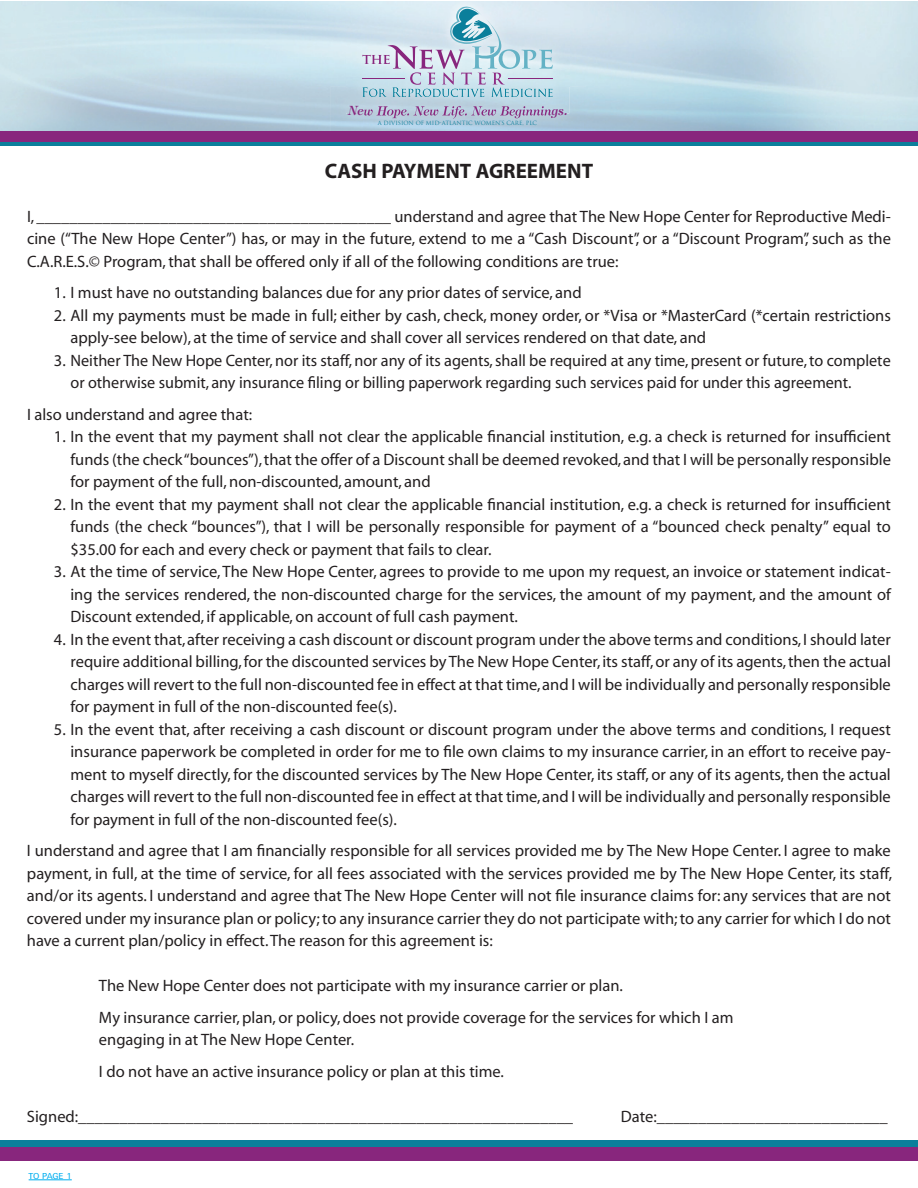
<style>
.page{position:relative;width:918px;height:1188px;background:#fff}
.page>*{position:absolute;margin:0;border:0;box-sizing:border-box;transform-origin:0 0}
.t1{font:700 21px "Myriad";color:#231f20}
.t2{font:16.5px/22.5px "Myriad";color:#231f20;text-align:justify}
.t3{font:9px "Univers DTC";letter-spacing:-.045em;color:#00aeef}
.t4{font:5.7px "Trajan";color:#0b7f9b}
</style>
<div class="page">
<img style="left:0;top:1px;width:918px;height:131px">
<img style="left:346px;top:1px;width:223px;height:86px">
<img style="left:330px;top:87px;width:256px;height:45px">
<svg style="left:362px;top:6px;width:191px;height:91px;background:#c1d6e3"></svg>
<img style="left:552px;top:106px;width:15px;height:13px">
<img style="left:348px;top:106px;width:15px;height:13px">
<img style="left:364px;top:106px;width:188px;height:26px">
<div style="left:0;top:139px;width:918px;height:7px;background:#0b7f9b"></div>
<div style="left:0;top:132px;width:918px;height:10px;background:#88267d"></div>
<div style="left:0;top:1140px;width:918px;height:18px;background:#0b7f9b"></div>
<div style="left:0;top:1147px;width:918px;height:14px;background:#88267d"></div>
<hr style="left:29px;top:1180px;width:43px;height:1px;background:#00aeef">
<p class="t4" style="left:378px;top:119px;width:161px">A DIVISION OF MID-ATLANTIC WOMEN’S CARE, PLC</p>
<p class="t1" style="left:325px;top:163px;width:270px">CASH PAYMENT AGREEMENT</p>
<p class="t2" style="left:27px;top:206px;width:866px">I, ___________________________________________ understand and agree that The New Hope Center for Reproductive Medi&shy;cine (“The New Hope Center”) has, or may in the future, extend to me a “Cash Discount”, or a “Discount Program”, such as the C.A.R.E.S.© Program, that shall be offered only if all of the following conditions are true:</p>
<p class="t2" style="left:54px;top:283px;width:529px">1. I must have no outstanding balances due for any prior dates of service, and</p>
<p class="t2" style="left:70px;top:305px;width:822px;text-indent:-16px">2. All my payments must be made in full; either by cash, check, money order, or *Visa or *MasterCard (*certain restrictions apply-see below), at the time of service and shall cover all services rendered on that date, and</p>
<p class="t2" style="left:70px;top:350px;width:822px;text-indent:-17px">3. Neither The New Hope Center, nor its staff, nor any of its agents, shall be required at any time, present or future, to complete or otherwise submit, any insurance filing or billing paperwork regarding such services paid for under this agreement.</p>
<p class="t2" style="left:27px;top:404px;width:227px">I also understand and agree that:</p>
<p class="t2" style="left:70px;top:427px;width:822px;text-indent:-16px">1. In the event that my payment shall not clear the applicable financial institution, e.g. a check is returned for insufficient funds (the check “bounces”), that the offer of a Discount shall be deemed revoked, and that I will be personally responsible for payment of the full, non-discounted, amount, and</p>
<p class="t2" style="left:70px;top:494px;width:822px;text-indent:-16px">2. In the event that my payment shall not clear the applicable financial institution, e.g. a check is returned for insufficient funds (the check “bounces”), that I will be personally responsible for payment of a “bounced check penalty” equal to $35.00 for each and every check or payment that fails to clear.</p>
<p class="t2" style="left:70px;top:562px;width:822px;text-indent:-16px">3. At the time of service, The New Hope Center, agrees to provide to me upon my request, an invoice or statement indicat&shy;ing the services rendered, the non-discounted charge for the services, the amount of my payment, and the amount of Discount extended, if applicable, on account of full cash payment.</p>
<p class="t2" style="left:70px;top:629px;width:822px;text-indent:-16px">4. In the event that, after receiving a cash discount or discount program under the above terms and conditions, I should later require additional billing, for the discounted services by The New Hope Center, its staff, or any of its agents, then the actual charges will revert to the full non-discounted fee in effect at that time, and I will be individually and personally responsible for payment in full of the non-discounted fee(s).</p>
<p class="t2" style="left:70px;top:719px;width:822px;text-indent:-16px">5. In the event that, after receiving a cash discount or discount program under the above terms and conditions, I request insurance paperwork be completed in order for me to file own claims to my insurance carrier, in an effort to receive pay&shy;ment to myself directly, for the discounted services by The New Hope Center, its staff, or any of its agents, then the actual charges will revert to the full non-discounted fee in effect at that time, and I will be individually and personally responsible for payment in full of the non-discounted fee(s).</p>
<p class="t2" style="left:27px;top:841px;width:867px">I understand and agree that I am financially responsible for all services provided me by The New Hope Center. I agree to make payment, in full, at the time of service, for all fees associated with the services provided me by The New Hope Center, its staff, and/or its agents. I understand and agree that The New Hope Center will not file insurance claims for: any services that are not covered under my insurance plan or policy; to any insurance carrier they do not participate with; to any carrier for which I do not have a current plan/policy in effect. The reason for this agreement is:</p>
<p class="t2" style="left:99px;top:972px;width:636px;line-height:31.5px">The New Hope Center does not participate with my insurance carrier or plan.<br>My insurance carrier, plan, or policy, does not provide coverage for the services for which I am</p>
<p class="t2" style="left:99px;top:1026px;width:406px;line-height:31.5px">engaging in at The New Hope Center.<br>I do not have an active insurance policy or plan at this time.</p>
<p class="t2" style="left:27px;top:1107px;width:548px">Signed:____________________________________________________________</p>
<p class="t2" style="left:621px;top:1107px;width:268px">Date:____________________________</p>
<p class="t3" style="left:29px;top:1173px;width:45px">TO PAGE 1</p>
</div>
